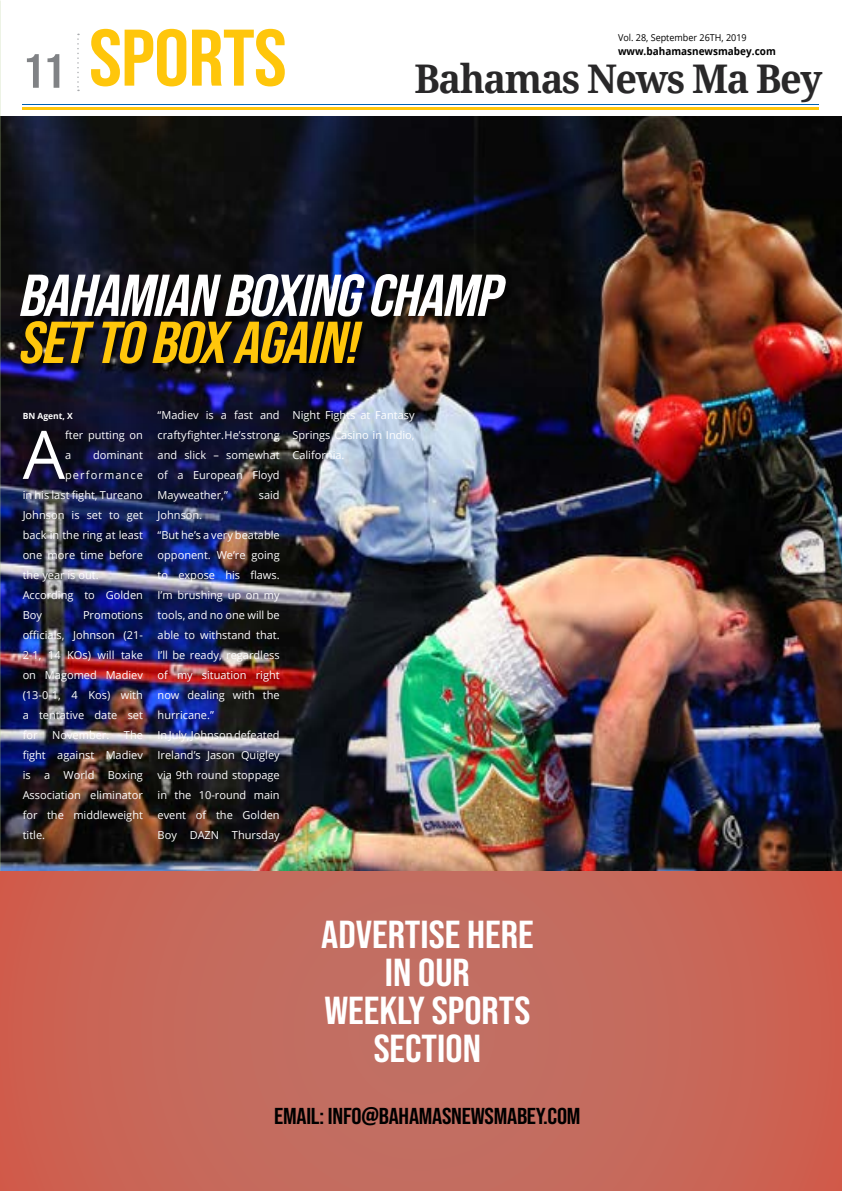
<style>
.page{position:relative;width:842px;height:1191px;background:#fff}
.page>*{position:absolute;margin:0;border:0;box-sizing:border-box;transform-origin:0 0}
.t1{font:80px "Bebas Neue";letter-spacing:-.01em;color:#ffc60b;scale:1.1 1}
.t2{font:67px "Open Sans";color:#fff}
.t3{font:italic 59px "Bebas Neue";color:#fff;scale:1.1 1}
.t4{font:italic 59px "Bebas Neue";color:#ffc60b;scale:1.1 1}
.t5{font:700 39.5px "Droid Serif";letter-spacing:-.04em;color:#292829;scale:.96 1}
.t6{font:39px/38px "Bebas Neue";color:#fff;text-align:center;scale:1.1 1}
.t7{font:23px "Bebas Neue";letter-spacing:-.01em;color:#000;scale:1.1 1}
.t8{font:11px/20px "Open Sans";color:#fff;text-align:justify}
.t9{font:11px "Open Sans";letter-spacing:.1em;color:#fff}
.t10{font:700 10.5px "Open Sans";color:#000;scale:.95 1}
.t11{font:9.5px "Open Sans";color:#000;scale:.95 1}
.t12{font:700 8.5px "Open Sans";color:#fff}
.s1{font-size:48px;color:#808285}
</style>
<div class="page">
<img style="left:0;top:117px;width:842px;height:755px">
<hr style="left:23px;top:107px;width:796px;height:2px;background:#ffc60b">
<hr style="left:23px;top:104px;width:796px;height:1px;background:#0062af">
<svg style="left:77px;top:34px;width:2px;height:57px"></svg>
<svg style="left:0;top:872px;width:842px;height:319px;background:#c6685a"></svg>
<div style="left:20px;top:279px;width:492px;height:95px;background:#000;opacity:.75"></div>
<h1 class="t1" style="left:23px;top:13px;width:242px"><span class="s1">11</span> SPORTS</h1>
<p class="t11" style="left:618px;top:31px;width:137px">Vol. 28, September 26TH, 2019</p>
<p class="t10" style="left:618px;top:44px;width:168px">www.bahamasnewsmabey.com</p>
<h3 class="t5" style="left:415px;top:51px;width:426px">Bahamas News Ma Bey</h3>
<h3 class="t3" style="left:17px;top:262px;width:453px">BAHAMIANBOXINGCHAMP</h3>
<h3 class="t4" style="left:17px;top:309px;width:323px">SETTOBOXAGAIN!</h3>
<p class="t12" style="left:23px;top:410px;width:52px">BN Agent, X</p>
<h2 class="t2" style="left:23px;top:409px;width:44px">A</h2>
<p class="t8" style="left:65px;top:424px;width:79px">fter putting on a</p>
<p class="t8" style="left:93px;top:444px;width:51px">dominant</p>
<p class="t9" style="left:65px;top:467px;width:79px">performance</p>
<p class="t8" style="left:23px;top:484px;width:122px">in his last fight, Tureano</p>
<p class="t8" style="left:23px;top:504px;width:122px">Johnson is set to get</p>
<p class="t8" style="left:23px;top:524px;width:122px">back in the ring at least</p>
<p class="t8" style="left:23px;top:544px;width:122px">one more time before</p>
<p class="t8" style="left:23px;top:564px;width:77px">the year is out.</p>
<p class="t8" style="left:23px;top:584px;width:122px">According to Golden</p>
<p class="t8" style="left:23px;top:604px;width:21px">Boy</p>
<p class="t8" style="left:23px;top:604px;width:122px;text-indent:60px">Promotions officials, Johnson (21- 2-1, 14 KOs) will take on Magomed Madiev (13-0-1, 4 Kos) with a tentative date set for</p>
<p class="t8" style="left:23px;top:724px;width:122px;text-indent:101px">The fight against Madiev is a World Boxing Association eliminator for the middleweight title.</p>
<p class="t8" style="left:52px;top:724px;width:59px">November.</p>
<p class="t8" style="left:158px;top:404px;width:124px">“Madiev is a fast and crafty fighter. He’s strong and slick – somewhat of a European Floyd Mayweather,”</p>
<p class="t8" style="left:259px;top:484px;width:22px">said</p>
<p class="t8" style="left:158px;top:504px;width:124px;text-align:left">Johnson.<br>“But he’s a very beatable opponent. We’re going to expose his flaws.<br>I’m brushing up on my tools, and no one will be able to withstand that.<br>I’ll be ready, regardless of my situation right now dealing with the hurricane.”<br>In July, Johnson defeated<br>Ireland’s Jason Quigley via 9th round stoppage in the 10-round main event of the Golden<br>Boy DAZN Thursday</p>
<p class="t8" style="left:292px;top:404px;width:124px">Night Fights at Fantasy Springs Casino in Indio, California.</p>
<h3 class="t6" style="left:321px;top:915px;width:195px">ADVERTISE HERE<br>IN OUR<br>WEEKLY SPORTS<br>SECTION</h3>
<h3 class="t7" style="left:274px;top:1103px;width:280px">EMAIL: info@BAHAMASNEWSMABEY.COM</h3>
</div>
